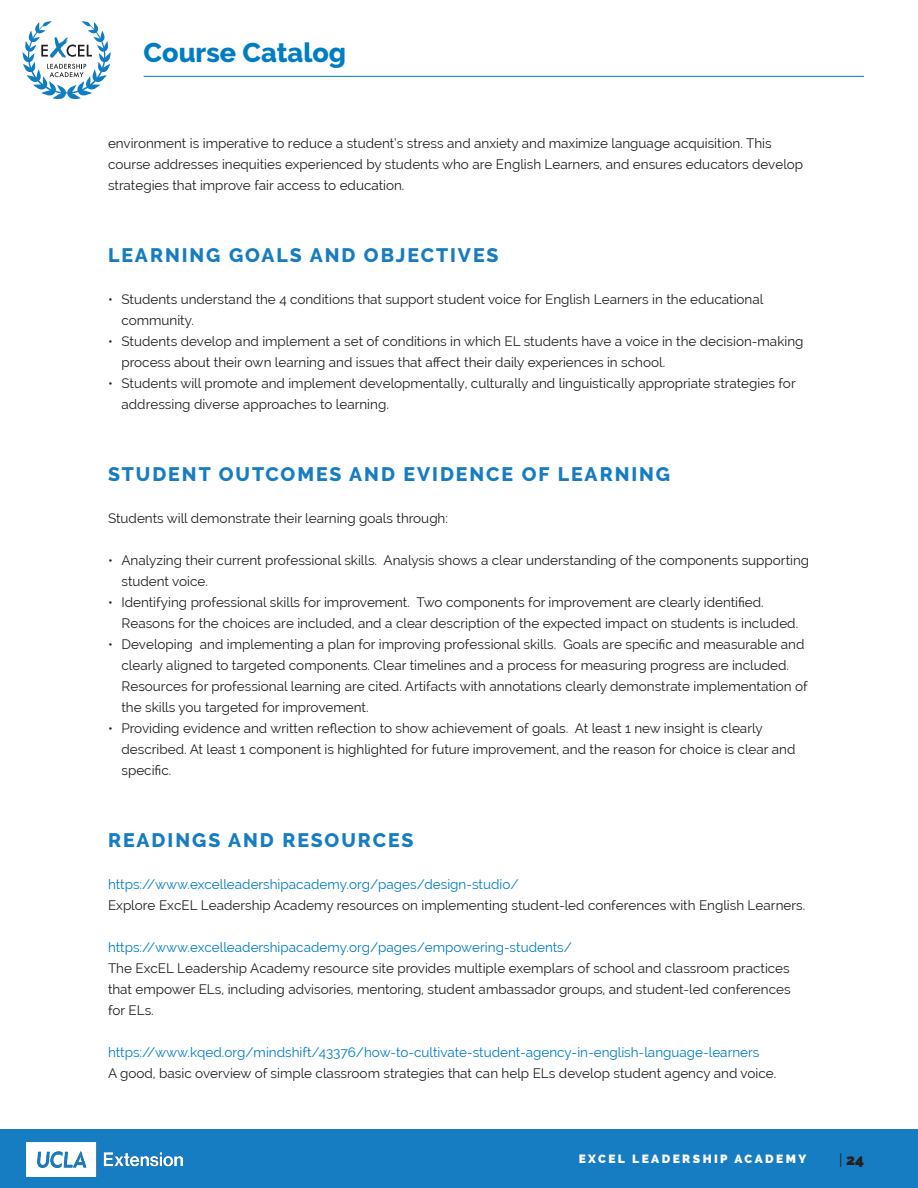
<style>
.page{position:relative;width:918px;height:1188px;background:#fff}
.page>*{position:absolute;margin:0;border:0;box-sizing:border-box;transform-origin:0 0}
.t1{font:800 27px "Raleway";color:#007dc2}
.heading{font:800 19.5px "Raleway";letter-spacing:.1em;color:#177dc2}
.t2{font:800 15px "Raleway";color:#231f20}
.bullet_blocks{font:13.5px/21px "Raleway";color:#231f20}
.body{font:13.5px/21px "Raleway";color:#231f20}
.body-2{font:13.5px "Raleway";color:#007dc3}
.t3{font:800 12px "Raleway";letter-spacing:.2em;color:#fff}
.s1{font-weight:400}
</style>
<div class="page">
<svg style="left:23px;top:21px;width:88px;height:78px"></svg>
<div style="left:0;top:1130px;width:918px;height:58px;background:#177dc2"></div>
<hr style="left:144px;top:76px;width:720px;height:1px;background:#007dc2">
<img style="left:26px;top:1142px;width:156px;height:34px">
<h1 class="t1" style="left:144px;top:37px;width:204px">Course Catalog</h1>
<p class="body" style="left:108px;top:132px;width:697px">environment is imperative to reduce a student’s stress and anxiety and maximize language acquisition. This course addresses inequities experienced by students who are English Learners, and ensures educators develop strategies that improve fair access to education.</p>
<p class="heading" style="left:108px;top:244px;width:392px">LEARNING GOALS AND OBJECTIVES</p>
<p class="bullet_blocks" style="left:122px;top:288px;width:643px;text-indent:-14px">• Students understand the 4 conditions that support student voice for English Learners in the educational community.</p>
<p class="bullet_blocks" style="left:122px;top:330px;width:683px;text-indent:-14px">• Students develop and implement a set of conditions in which EL students have a voice in the decision-making process about their own learning and issues that affect their daily experiences in school.</p>
<p class="bullet_blocks" style="left:122px;top:372px;width:676px;text-indent:-14px">• Students will promote and implement developmentally, culturally and linguistically appropriate strategies for addressing diverse approaches to learning.</p>
<p class="heading" style="left:108px;top:463px;width:564px">STUDENT OUTCOMES AND EVIDENCE OF LEARNING</p>
<p class="bullet_blocks" style="left:108px;top:507px;width:342px">Students will demonstrate their learning goals through:</p>
<p class="bullet_blocks" style="left:122px;top:549px;width:689px;text-indent:-14px">• Analyzing their current professional skills. Analysis shows a clear understanding of the components supporting student voice.</p>
<p class="bullet_blocks" style="left:122px;top:591px;width:678px;text-indent:-14px">• Identifying professional skills for improvement. Two components for improvement are clearly identified.<br>Reasons for the choices are included, and a clear description of the expected impact on students is included.</p>
<p class="bullet_blocks" style="left:122px;top:633px;width:688px;text-indent:-14px">• Developing and implementing a plan for improving professional skills. Goals are specific and measurable and clearly aligned to targeted components. Clear timelines and a process for measuring progress are included.<br>Resources for professional learning are cited. Artifacts with annotations clearly demonstrate implementation of the skills you targeted for improvement.</p>
<p class="bullet_blocks" style="left:122px;top:717px;width:675px;text-indent:-14px">• Providing evidence and written reflection to show achievement of goals. At least 1 new insight is clearly described. At least 1 component is highlighted for future improvement, and the reason for choice is clear and specific.</p>
<p class="heading" style="left:108px;top:829px;width:307px">READINGS AND RESOURCES</p>
<p class="body-2" style="left:108px;top:876px;width:412px">https://www.excelleadershipacademy.org/pages/design-studio/</p>
<p class="body" style="left:108px;top:894px;width:699px">Explore ExcEL Leadership Academy resources on implementing student-led conferences with English Learners.</p>
<p class="body-2" style="left:108px;top:939px;width:466px">https://www.excelleadershipacademy.org/pages/empowering-students/</p>
<p class="body" style="left:108px;top:957px;width:684px;text-align:justify">The ExcEL Leadership Academy resource site provides multiple exemplars of school and classroom practices that empower ELs, including advisories, mentoring, student ambassador groups, and student-led conferences for ELs.</p>
<p class="body-2" style="left:108px;top:1044px;width:653px">https://www.kqed.org/mindshift/43376/how-to-cultivate-student-agency-in-english-language-learners</p>
<p class="body" style="left:108px;top:1062px;width:670px">A good, basic overview of simple classroom strategies that can help ELs develop student agency and voice.</p>
<p class="t3" style="left:579px;top:1152px;width:229px">EXCEL LEADERSHIP ACADEMY</p>
<p class="t2" style="left:839px;top:1151px;width:26px"><span class="s1">|</span> 24</p>
</div>
